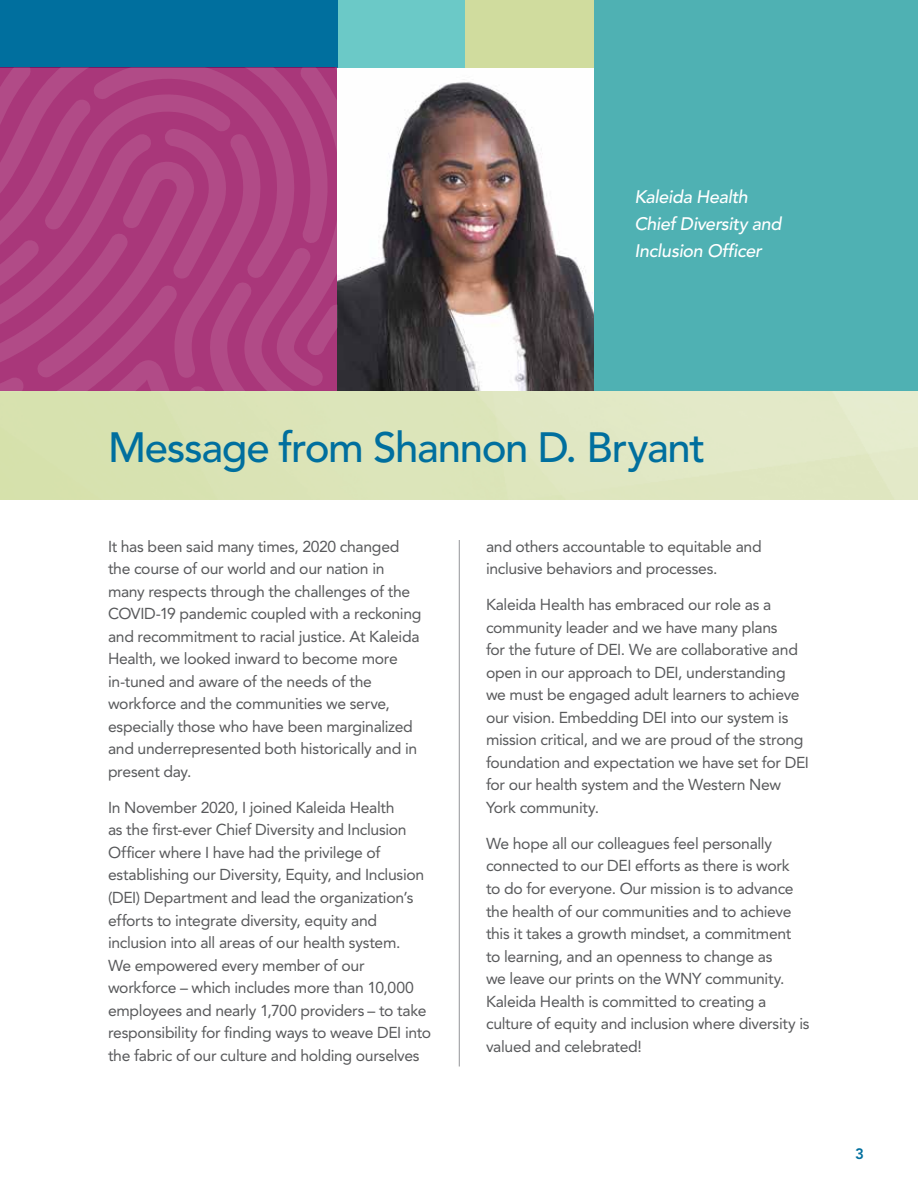
<style>
.page{position:relative;width:918px;height:1188px;background:#fff}
.page>*{position:absolute;margin:0;border:0;box-sizing:border-box;transform-origin:0 0}
.t1{font:500 42px "Avenir LT Std";letter-spacing:-.03em;color:#006f9e}
.t2{font:italic 500 18px/27px "Avenir LT Std";letter-spacing:-.02em;color:#fff}
.t3{font:15.75px/22.5px "Avenir LT Std";letter-spacing:-.02em;color:#58595b}
.t4{font:800 15px "Avenir LT Std";color:#006f9e}
</style>
<div class="page">
<img style="left:338px;top:82px;width:256px;height:310px">
<div style="left:594px;top:0;width:324px;height:392px;background:#4fb1b3"></div>
<div style="left:338px;top:0;width:128px;height:68px;background:#6bc9c7"></div>
<div style="left:466px;top:0;width:128px;height:68px;background:#d0dc9e"></div>
<div style="left:0;top:0;width:338px;height:68px;background:#006f9e"></div>
<svg style="left:0;top:68px;width:338px;height:324px"></svg>
<hr style="left:459px;top:540px;width:1px;height:526px;background:#939598">
<p class="t2" style="left:634px;top:183px;width:149px">Kaleida Health<br>Chief Diversity and<br>Inclusion Officer</p>
<h1 class="t1" style="left:108px;top:423px;width:599px">Message from Shannon D. Bryant</h1>
<p class="t3" style="left:108px;top:535px;width:315px">It has been said many times, 2020 changed the course of our world and our nation in many respects through the challenges of the COVID-19 pandemic coupled with a reckoning and recommitment to racial justice. At Kaleida Health, we looked inward to become more in-tuned and aware of the needs of the workforce and the communities we serve, especially those who have been marginalized and underrepresented both historically and in present day.</p>
<p class="t3" style="left:108px;top:796px;width:325px">In November 2020, I joined Kaleida Health<br>as the first-ever Chief Diversity and Inclusion Officer where I have had the privilege of establishing our Diversity, Equity, and Inclusion (DEI) Department and lead the organization’s efforts to integrate diversity, equity and inclusion into all areas of our health system.<br>We empowered every member of our workforce – which includes more than 10,000 employees and nearly 1,700 providers – to take responsibility for finding ways to weave DEI into the fabric of our culture and holding ourselves</p>
<p class="t3" style="left:486px;top:535px;width:277px">and others accountable to equitable and inclusive behaviors and processes.</p>
<p class="t3" style="left:486px;top:594px;width:325px">Kaleida Health has embraced our role as a community leader and we have many plans<br>for the future of DEI. We are collaborative and open in our approach to DEI, understanding we must be engaged adult learners to achieve our vision. Embedding DEI into our system is mission critical, and we are proud of the strong foundation and expectation we have set for DEI for our health system and the Western New York community.</p>
<p class="t3" style="left:486px;top:832px;width:325px">We hope all our colleagues feel personally connected to our DEI efforts as there is work<br>to do for everyone. Our mission is to advance the health of our communities and to achieve this it takes a growth mindset, a commitment to learning, and an openness to change as<br>we leave our prints on the WNY community.<br>Kaleida Health is committed to creating a culture of equity and inclusion where diversity is valued and celebrated!</p>
<p class="t4" style="left:855px;top:1145px;width:10px">3</p>
</div>
